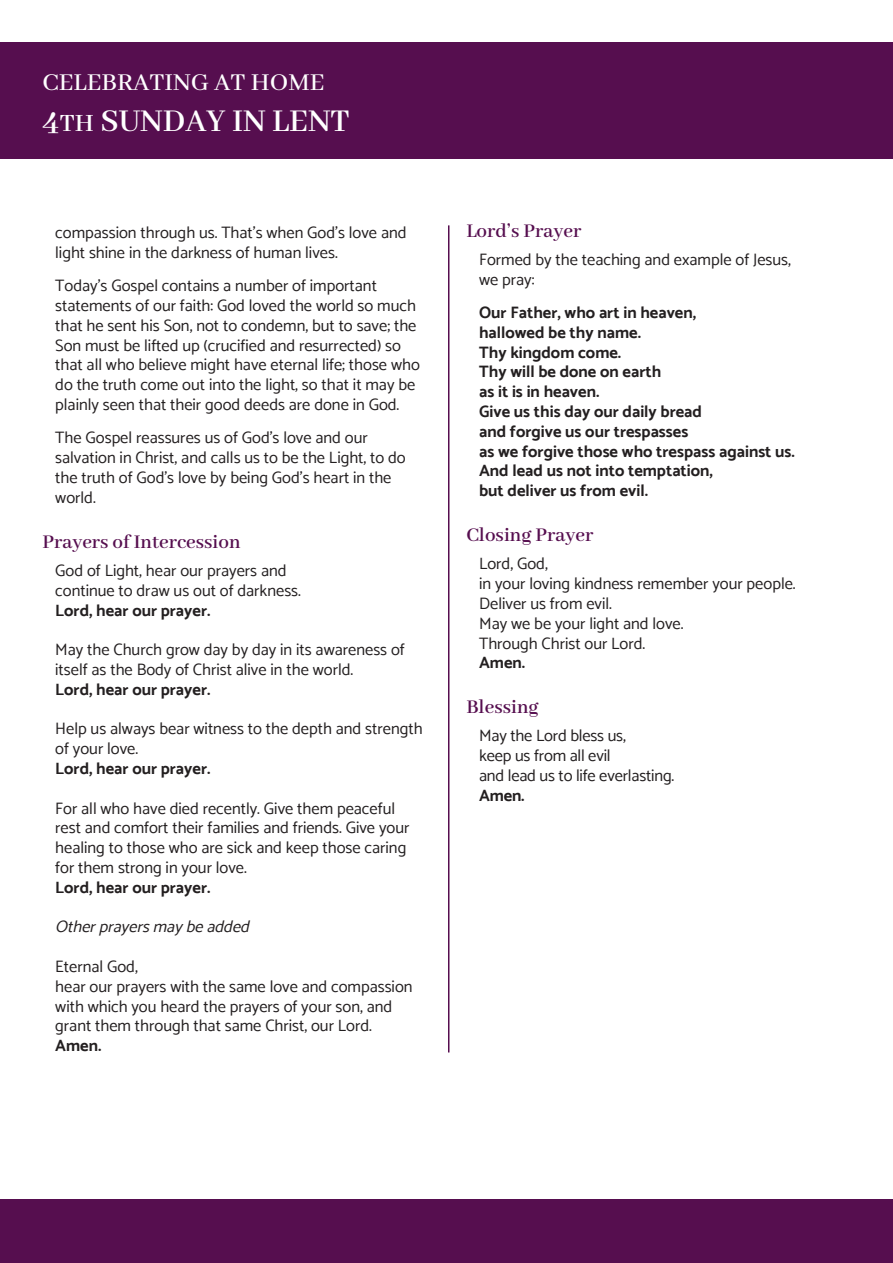
<style>
.page{position:relative;width:893px;height:1263px;background:#fff}
.page>*{position:absolute;margin:0;border:0;box-sizing:border-box;transform-origin:0 0}
.Reverse_Subhead{font:600 34.5px "Abhaya Libre";color:#fff}
.Reverse_Heading{font:500 27px "Abhaya Libre";color:#fff}
.Small_Heads{font:600 21px "Abhaya Libre";color:#560e4f}
.Indented_basic{font:16.5px/19.8px "Catamaran";color:#231f20}
.Indented_basic-2{font:700 16.5px "Catamaran";color:#231f20}
.Indented_basic-3{font:italic 16.5px "Catamaran";color:#231f20}
.s1{font-size:27px}
</style>
<div class="page">
<hr style="left:448px;top:225px;width:1px;height:827px;background:#560e4f">
<div style="left:0;top:43px;width:893px;height:116px;background:#560e4f"></div>
<div style="left:0;top:1199px;width:893px;height:64px;background:#560e4f"></div>
<p class="Reverse_Heading" style="left:43px;top:67px;width:283px">CELEBRATING AT HOME</p>
<p class="Reverse_Subhead" style="left:43px;top:102px;width:309px">4<span class="s1">TH</span> SUNDAY IN LENT</p>
<p class="Indented_basic" style="left:55px;top:222px;width:353px">compassion through us. That’s when God’s love and light shine in the darkness of human lives.</p>
<p class="Indented_basic" style="left:55px;top:276px;width:366px">Today’s Gospel contains a number of important statements of our faith: God loved the world so much that he sent his Son, not to condemn, but to save; the Son must be lifted up (crucified and resurrected) so that all who believe might have eternal life; those who do the truth come out into the light, so that it may be plainly seen that their good deeds are done in God.</p>
<p class="Indented_basic" style="left:55px;top:428px;width:352px">The Gospel reassures us of God’s love and our salvation in Christ, and calls us to be the Light, to do the truth of God’s love by being God’s heart in the world.</p>
<p class="Small_Heads" style="left:43px;top:530px;width:200px">Prayers of Intercession</p>
<p class="Indented_basic" style="left:55px;top:560px;width:233px">God of Light, hear our prayers and</p>
<p class="Indented_basic" style="left:55px;top:580px;width:247px">continue to draw us out of darkness.</p>
<p class="Indented_basic-2" style="left:55px;top:600px;width:157px">Lord, hear our prayer.</p>
<p class="Indented_basic" style="left:55px;top:640px;width:351px">May the Church grow day by day in its awareness of itself as the Body of Christ alive in the world.</p>
<p class="Indented_basic-2" style="left:55px;top:679px;width:157px">Lord, hear our prayer.</p>
<p class="Indented_basic" style="left:55px;top:719px;width:369px">Help us always bear witness to the depth and strength of your love.</p>
<p class="Indented_basic-2" style="left:55px;top:759px;width:157px">Lord, hear our prayer.</p>
<p class="Indented_basic" style="left:55px;top:798px;width:356px">For all who have died recently. Give them peaceful rest and comfort their families and friends. Give your healing to those who are sick and keep those caring for them strong in your love.</p>
<p class="Indented_basic-2" style="left:55px;top:877px;width:157px">Lord, hear our prayer.</p>
<p class="Indented_basic-3" style="left:55px;top:917px;width:201px">Otherprayersmaybeadded</p>
<p class="Indented_basic" style="left:55px;top:956px;width:84px">Eternal God,</p>
<p class="Indented_basic" style="left:55px;top:976px;width:359px">hear our prayers with the same love and compassion with which you heard the prayers of your son, and grant them through that same Christ, our Lord.</p>
<p class="Indented_basic-2" style="left:55px;top:1036px;width:48px">Amen.</p>
<p class="Small_Heads" style="left:466px;top:219px;width:117px">Lord’s Prayer</p>
<p class="Indented_basic" style="left:479px;top:249px;width:313px">Formed by the teaching and example of Jesus,</p>
<p class="Indented_basic" style="left:479px;top:269px;width:57px">we pray:</p>
<p class="Indented_basic-2" style="left:479px;top:303px;width:219px">Our Father, who art in heaven,</p>
<p class="Indented_basic-2" style="left:479px;top:322px;width:163px">hallowed be thy name.</p>
<p class="Indented_basic-2" style="left:479px;top:342px;width:144px">Thy kingdom come.</p>
<p class="Indented_basic-2" style="left:479px;top:362px;width:184px">Thy will be done on earth</p>
<p class="Indented_basic-2" style="left:479px;top:382px;width:122px">as it is in heaven.</p>
<p class="Indented_basic-2" style="left:479px;top:402px;width:224px">Give us this day our daily bread</p>
<p class="Indented_basic-2" style="left:479px;top:421px;width:211px">and forgive us our trespasses</p>
<p class="Indented_basic-2" style="left:479px;top:441px;width:317px">as we forgive those who trespass against us.</p>
<p class="Indented_basic-2" style="left:479px;top:461px;width:235px">And lead us not into temptation,</p>
<p class="Indented_basic-2" style="left:479px;top:481px;width:171px">but deliver us from evil.</p>
<p class="Small_Heads" style="left:466px;top:523px;width:129px">Closing Prayer</p>
<p class="Indented_basic" style="left:479px;top:554px;width:70px">Lord, God,</p>
<p class="Indented_basic" style="left:479px;top:573px;width:318px">in your loving kindness remember your people.</p>
<p class="Indented_basic" style="left:479px;top:593px;width:134px">Deliver us from evil.</p>
<p class="Indented_basic" style="left:479px;top:613px;width:206px">May we be your light and love.</p>
<p class="Indented_basic" style="left:479px;top:633px;width:168px">Through Christ our Lord.</p>
<p class="Indented_basic-2" style="left:479px;top:653px;width:48px">Amen.</p>
<p class="Small_Heads" style="left:466px;top:695px;width:74px">Blessing</p>
<p class="Indented_basic" style="left:479px;top:726px;width:148px">May the Lord bless us,</p>
<p class="Indented_basic" style="left:479px;top:745px;width:133px">keep us from all evil</p>
<p class="Indented_basic" style="left:479px;top:765px;width:197px">and lead us to life everlasting.</p>
<p class="Indented_basic-2" style="left:479px;top:785px;width:47px">Amen.</p>
</div>
